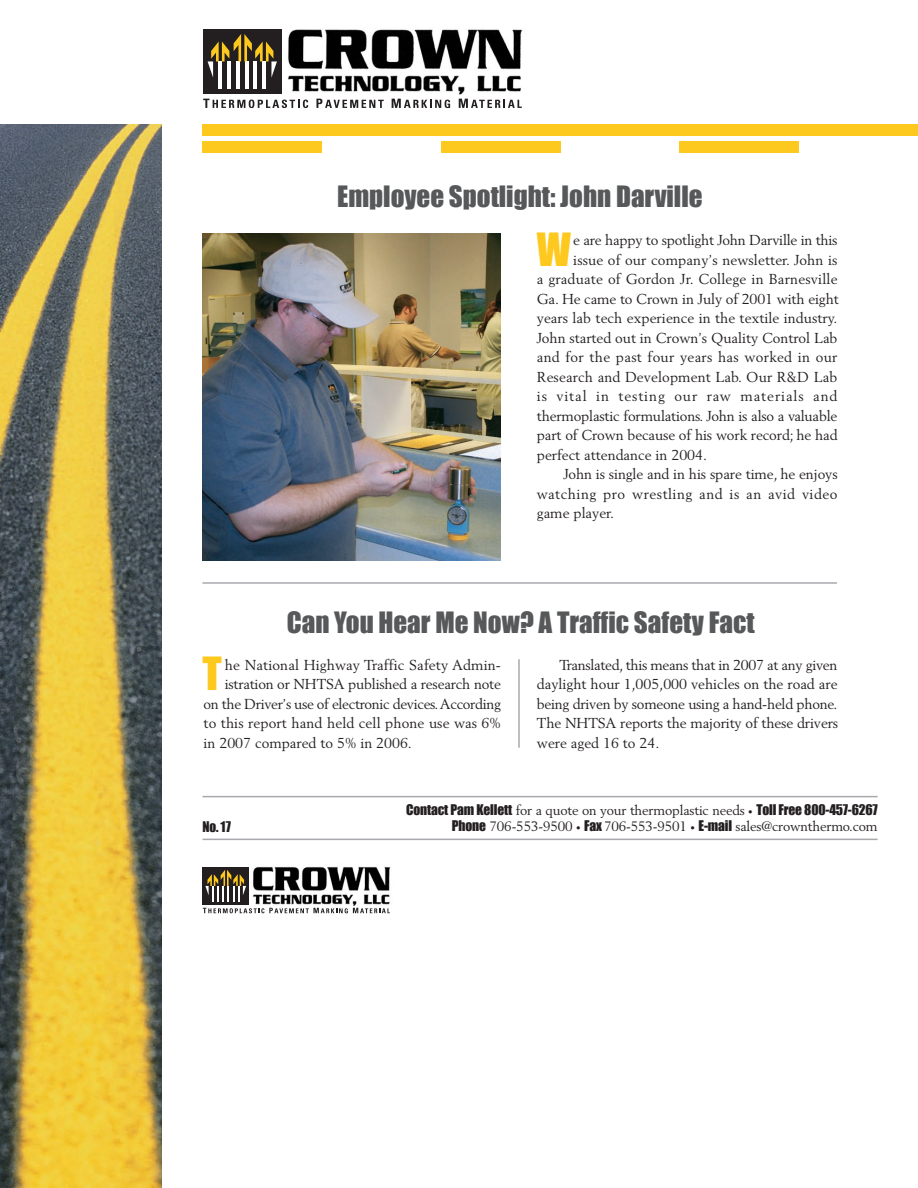
<style>
.page{position:relative;width:918px;height:1188px;background:#fff}
.page>*{position:absolute;margin:0;border:0;box-sizing:border-box;transform-origin:0 0}
.t1{font:42px "Impact";color:#fec91f}
.t2{font:27px "Impact";color:#57585a}
.t3{font:14.25px/19.5px "Berling";color:#231f20;text-align:justify}
.t4{font:14.25px "Berling";letter-spacing:-.025em;color:#231f20}
.t5{font:14.25px "Berling";letter-spacing:.02em;color:#231f20}
.t6{font:14.25px "Berling";letter-spacing:.035em;color:#231f20}
.t7{font:14.25px "Berling";letter-spacing:.065em;color:#231f20}
.t8{font:13.5px "Impact";letter-spacing:-.01em;color:#231f20}
.t9{font:13.5px "Berling";letter-spacing:-.01em;color:#231f20}
.s1{font-family:"Berling"}
.s2{font-family:"Berling";font-size:9px}
.s3{font-family:"Impact"}
.s4{font-size:9px}
</style>
<div class="page">
<img style="left:0;top:124px;width:162px;height:1064px">
<div style="left:202px;top:124px;width:716px;height:12px;background:#fec91f"></div>
<div style="left:202px;top:141px;width:120px;height:12px;background:#fec91f"></div>
<div style="left:441px;top:141px;width:119px;height:12px;background:#fec91f"></div>
<div style="left:680px;top:141px;width:119px;height:12px;background:#fec91f"></div>
<img style="left:288px;top:29px;width:235px;height:65px">
<div style="left:203px;top:29px;width:79px;height:64px;background:#231f20"></div>
<hr style="left:219px;top:61px;width:3px;height:28px;background:#fff">
<hr style="left:227px;top:61px;width:4px;height:28px;background:#fff">
<hr style="left:236px;top:61px;width:4px;height:28px;background:#fff">
<hr style="left:245px;top:61px;width:3px;height:28px;background:#fff">
<hr style="left:254px;top:61px;width:3px;height:28px;background:#fff">
<hr style="left:263px;top:61px;width:3px;height:28px;background:#fff">
<svg style="left:208px;top:34px;width:69px;height:44px"></svg>
<svg style="left:203px;top:99px;width:105px;height:9px"></svg>
<svg style="left:316px;top:99px;width:68px;height:9px"></svg>
<svg style="left:392px;top:99px;width:58px;height:9px"></svg>
<svg style="left:459px;top:99px;width:63px;height:9px"></svg>
<img style="left:253px;top:866px;width:138px;height:39px">
<div style="left:203px;top:867px;width:46px;height:38px;background:#231f20"></div>
<svg style="left:205px;top:870px;width:41px;height:32px"></svg>
<svg style="left:203px;top:908px;width:187px;height:5px"></svg>
<hr style="left:203px;top:796px;width:675px;height:1px;background:#a8a9ad">
<hr style="left:203px;top:839px;width:675px;height:1px;background:#a8a9ad">
<hr style="left:518px;top:659px;width:2px;height:89px;background:#a8a9ad">
<hr style="left:202px;top:582px;width:635px;height:2px;background:#a8a9ad">
<img style="left:202px;top:234px;width:299px;height:327px">
<h2 class="t2" style="left:337px;top:175px;width:367px">Employee Spotlight: John Darville</h2>
<h1 class="t1" style="left:537px;top:217px;width:36px">W</h1>
<p class="t3" style="left:573px;top:230px;width:266px">e are happy to spotlight John Darville in this</p>
<p class="t3" style="left:573px;top:250px;width:266px">issue of our company’s newsletter. John is</p>
<p class="t3" style="left:537px;top:269px;width:302px">a graduate of Gordon Jr. College in Barnesville</p>
<p class="t3" style="left:537px;top:289px;width:303px">Ga. He came to Crown in July of 2001 with eight</p>
<p class="t3" style="left:537px;top:308px;width:302px">years lab tech experience in the textile industry.</p>
<p class="t3" style="left:537px;top:328px;width:302px">John started out in Crown’s Quality Control Lab</p>
<p class="t5" style="left:537px;top:349px;width:302px">and for the past four years has worked in our</p>
<p class="t3" style="left:537px;top:367px;width:302px">Research and Development Lab. Our R&amp;D Lab</p>
<p class="t7" style="left:537px;top:388px;width:302px">is vital in testing our raw materials and</p>
<p class="t3" style="left:537px;top:406px;width:302px">thermoplastic formulations. John is also a valuable</p>
<p class="t3" style="left:537px;top:425px;width:302px">part of Crown because of his work record; he had</p>
<p class="t3" style="left:537px;top:445px;width:172px">perfect attendance in 2004.</p>
<p class="t3" style="left:563px;top:464px;width:276px">John is single and in his spare time, he enjoys</p>
<p class="t6" style="left:537px;top:485px;width:302px">watching pro wrestling and is an avid video</p>
<p class="t3" style="left:537px;top:503px;width:79px">game player.</p>
<h2 class="t2" style="left:287px;top:602px;width:469px">Can You Hear Me Now? A Traffic Safety Fact</h2>
<p class="t3" style="left:225px;top:655px;width:278px">he National Highway Traffic Safety Admin-</p>
<p class="t3" style="left:225px;top:674px;width:278px">istration or NHTSA published a research note</p>
<p class="t4" style="left:204px;top:695px;width:299px">on the Driver’s use of electronic devices. According</p>
<p class="t3" style="left:204px;top:713px;width:299px">to this report hand held cell phone use was 6%</p>
<p class="t3" style="left:204px;top:733px;width:210px">in 2007 compared to 5% in 2006.</p>
<h1 class="t1" style="left:202px;top:641px;width:21px">T</h1>
<p class="t3" style="left:537px;top:655px;width:303px;text-indent:22px">Translated, this means that in 2007 at any given daylight hour 1,005,000 vehicles on the road are being driven by someone using a hand-held phone.<br>The NHTSA reports the majority of these drivers were aged 16 to 24.</p>
<p class="t8" style="left:406px;top:799px;width:473px">Contact Pam Kellett <span class="s1">for a quote on your thermoplastic needs</span> <span class="s2">•</span> Toll Free 800-457-6267</p>
<p class="t8" style="left:202px;top:816px;width:30px">No. 17</p>
<p class="t9" style="left:452px;top:818px;width:427px"><span class="s3">Phone</span> 706-553-9500 <span class="s4">•</span> <span class="s3">Fax</span> 706-553-9501 <span class="s4">•</span> <span class="s3">E-mail</span> sales@crownthermo.com</p>
</div>
